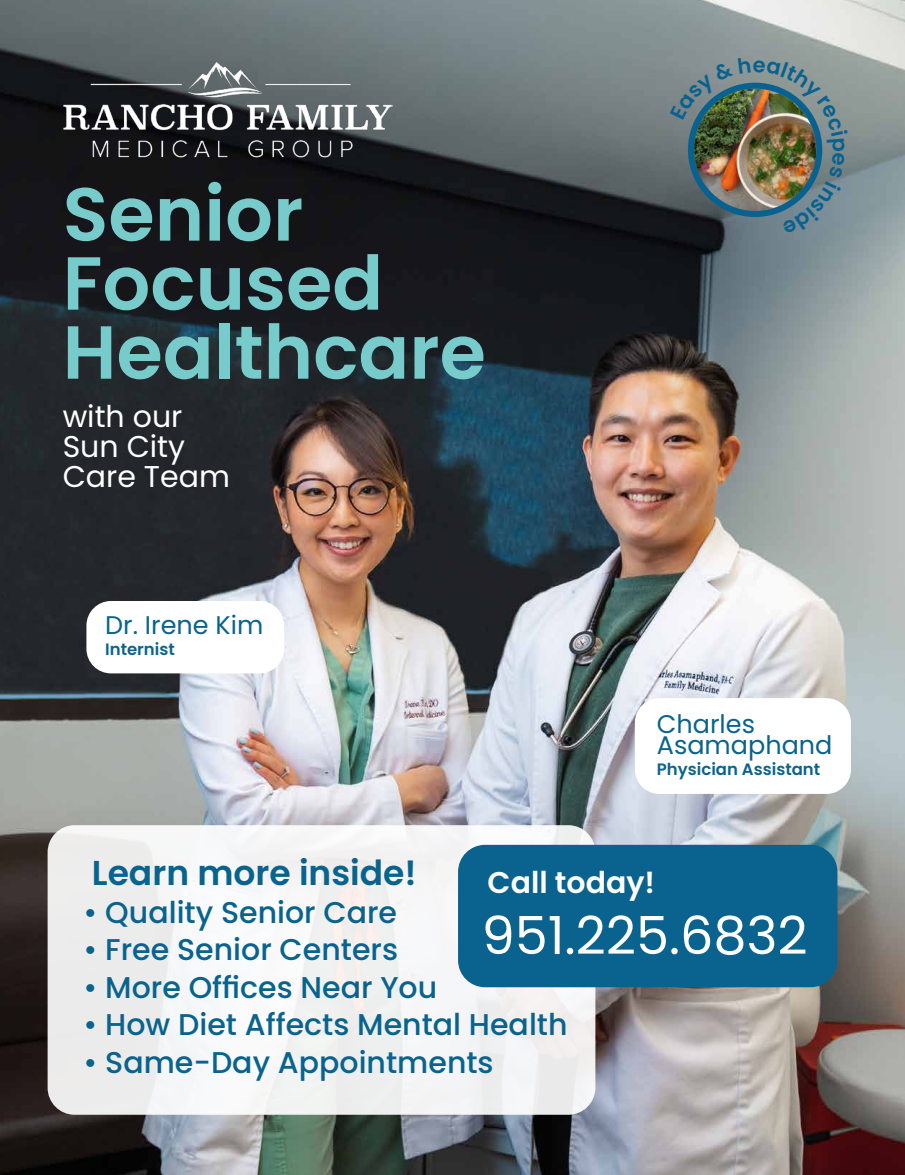
<style>
.page{position:relative;width:905px;height:1175px;background:#fff}
.page>*{position:absolute;margin:0;border:0;box-sizing:border-box;transform-origin:0 0}
.t1{font:600 75px/69px "Poppins";color:#77cccb}
.t2{font:52.5px "Poppins";color:#fff}
.t3{font:600 34.5px "Poppins";color:#08638e}
.t4{font:500 30px "Poppins";color:#08638e}
.t5{font:30px/30px "Poppins";color:#fff}
.t6{font:600 30px "Poppins";color:#fff}
.t7{font:25.5px/21px "Poppins";color:#0a638e}
.t8{font:600 16.5px "Poppins";color:#0a638e}
</style>
<div class="page">
<img style="left:0;top:0;width:904px;height:1174px">
<img style="left:63px;top:54px;width:330px;height:108px">
<div style="left:48px;top:825px;width:547px;height:289px;background:#f3f3f3;border-radius:27px"></div>
<div style="left:458px;top:844px;width:379px;height:143px;background:#0a638e;border-radius:27px"></div>
<div style="left:86px;top:601px;width:198px;height:72px;background:#fff;border-radius:24px"></div>
<div style="left:634px;top:698px;width:216px;height:96px;background:#fff;border-radius:24px"></div>
<img style="left:670px;top:56px;width:177px;height:178px">
<p class="t1" style="left:63px;top:180px;width:425px">Senior<br>Focused<br>Healthcare</p>
<p class="t5" style="left:63px;top:402px;width:121px">with our</p>
<p class="t5" style="left:63px;top:432px;width:169px">Sun City<br>Care Team</p>
<p class="t7" style="left:105px;top:615px;width:160px">Dr. Irene Kim</p>
<p class="t8" style="left:105px;top:640px;width:71px">Internist</p>
<p class="t7" style="left:657px;top:713px;width:177px">Charles<br>Asamaphand</p>
<p class="t8" style="left:657px;top:759px;width:165px">Physician Assistant</p>
<p class="t3" style="left:92px;top:853px;width:326px">Learn more inside!</p>
<p class="t4" style="left:84px;top:894px;width:315px">• Quality Senior Care</p>
<p class="t4" style="left:84px;top:932px;width:316px">• Free Senior Centers</p>
<p class="t4" style="left:84px;top:969px;width:355px">• More Offices Near You</p>
<p class="t4" style="left:84px;top:1007px;width:485px">• How Diet Affects Mental Health</p>
<p class="t4" style="left:84px;top:1044px;width:411px">• Same-Day Appointments</p>
<p class="t6" style="left:487px;top:865px;width:169px">Call today!</p>
<p class="t2" style="left:481px;top:905px;width:327px">951.225.6832</p>
</div>
